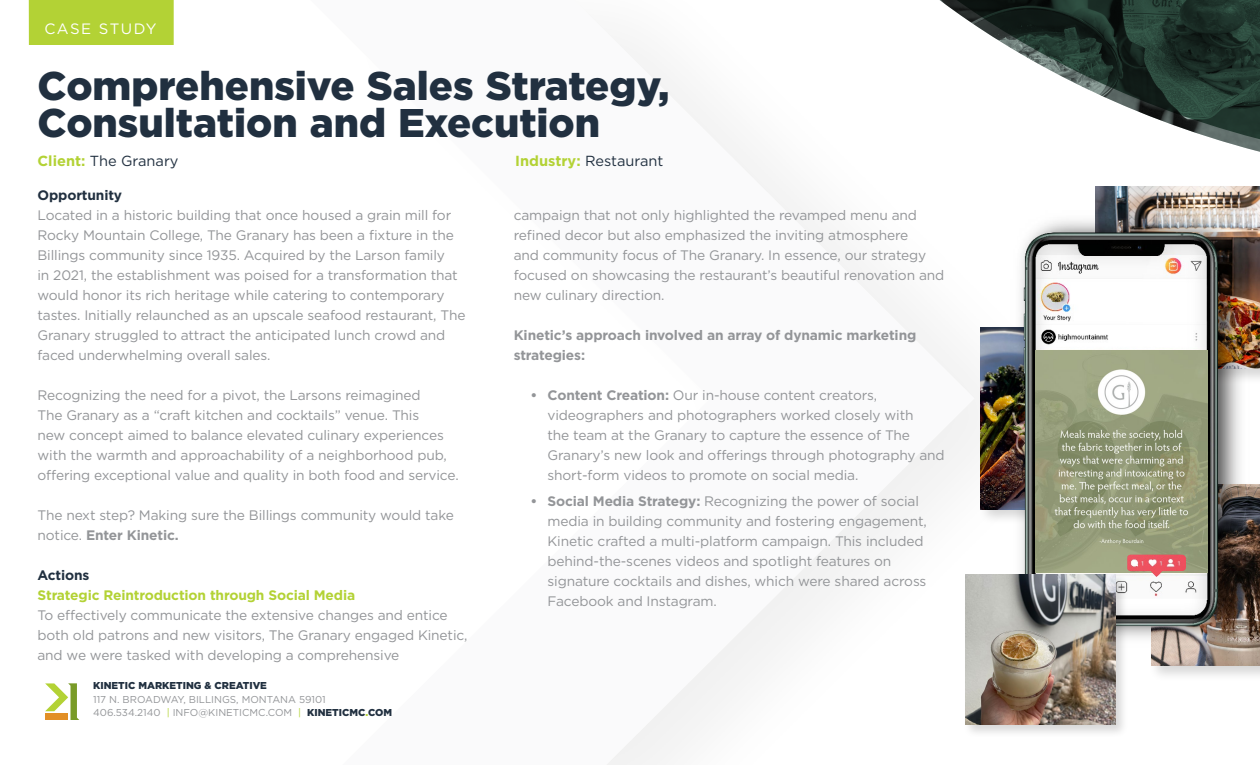
<style>
.page{position:relative;width:1260px;height:765px;background:#fff}
.page>*{position:absolute;margin:0;border:0;box-sizing:border-box;transform-origin:0 0}
.t1{font:900 40px/37.5px "Gotham";color:#213040}
.t2{font:15px "Gotham";letter-spacing:.095em;color:#fff}
.t3{font:14.62px "Gotham";color:#213040}
.t4{font:13.75px/20px "Gotham";letter-spacing:-.01em;color:#939598}
.t5{font:700 13.75px/20px "Gotham";letter-spacing:-.01em;color:#939598}
.t6{font:700 13.75px "Gotham";letter-spacing:-.01em;color:#b3d235}
.t7{font:700 13.75px "Gotham";letter-spacing:-.01em;color:#213040}
.t8{font:10px/13.8px "Gotham";color:#939598}
.t9{font:900 10px "Gotham";color:#213040}
.s1{font-weight:700;color:#b3d235}
.s2{font-weight:700}
.s3{color:#b3d235}
.s4{font-weight:900;color:#213040}
.s5{font-weight:900;color:#b3d235}
</style>
<div class="page">
<svg style="left:607px;top:44px;width:368px;height:721px"></svg>
<svg style="left:45px;top:683px;width:34px;height:37px"></svg>
<img style="left:1096px;top:187px;width:164px;height:181px">
<div style="left:29px;top:0;width:145px;height:45px;background:#b3d235"></div>
<svg style="left:920px;top:175px;width:340px;height:12px"></svg>
<svg style="left:920px;top:0;width:340px;height:175px"></svg>
<div style="left:1148px;top:482px;width:112px;height:201px;background:#000;opacity:.16"></div>
<img style="left:1151px;top:484px;width:109px;height:182px">
<div style="left:978px;top:324px;width:162px;height:202px;background:#000;opacity:.16"></div>
<img style="left:981px;top:327px;width:29px;height:182px">
<img style="left:1010px;top:211px;width:240px;height:436px">
<img style="left:1035px;top:350px;width:172px;height:250px">
<img style="left:1127px;top:555px;width:59px;height:22px">
<div style="left:963px;top:572px;width:166px;height:166px;background:#000;opacity:.16"></div>
<img style="left:965px;top:575px;width:150px;height:149px">
<p class="t2" style="left:44px;top:20px;width:114px">CASE STUDY</p>
<h1 class="t1" style="left:38px;top:66px;width:633px">Comprehensive Sales Strategy,<br>Consultation and Execution</h1>
<p class="t3" style="left:38px;top:152px;width:143px"><span class="s1">Client:</span> The Granary</p>
<p class="t3" style="left:515px;top:152px;width:150px"><span class="s1">Industry:</span> Restaurant</p>
<p class="t7" style="left:38px;top:188px;width:86px">Opportunity</p>
<p class="t4" style="left:38px;top:205px;width:430px">Located in a historic building that once housed a grain mill for Rocky Mountain College, The Granary has been a fixture in the Billings community since 1935. Acquired by the Larson family<br>in 2021, the establishment was poised for a transformation that would honor its rich heritage while catering to contemporary tastes. Initially relaunched as an upscale seafood restaurant, The Granary struggled to attract the anticipated lunch crowd and faced underwhelming overall sales.</p>
<p class="t4" style="left:38px;top:385px;width:423px">Recognizing the need for a pivot, the Larsons reimagined<br>The Granary as a “craft kitchen and cocktails” venue. This<br>new concept aimed to balance elevated culinary experiences with the warmth and approachability of a neighborhood pub, offering exceptional value and quality in both food and service.</p>
<p class="t4" style="left:38px;top:505px;width:418px">The next step? Making sure the Billings community would take notice. <span class="s2">Enter Kinetic.</span></p>
<p class="t7" style="left:38px;top:568px;width:54px">Actions</p>
<p class="t6" style="left:38px;top:588px;width:319px">Strategic Reintroduction through Social Media</p>
<p class="t4" style="left:38px;top:605px;width:432px">To effectively communicate the extensive changes and entice both old patrons and new visitors, The Granary engaged Kinetic, and we were tasked with developing a comprehensive</p>
<p class="t9" style="left:93px;top:678px;width:175px">KINETIC MARKETING &amp; CREATIVE</p>
<p class="t8" style="left:93px;top:692px;width:300px">117 N. BROADWAY, BILLINGS, MONTANA 59101<br>406.534.2140 <span class="s3">|</span> INFO@KINETICMC.COM <span class="s3">|</span> <span class="s4">KINETICMC</span><span class="s5">.</span><span class="s4">COM</span></p>
<p class="t4" style="left:514px;top:205px;width:432px">campaign that not only highlighted the revamped menu and refined decor but also emphasized the inviting atmosphere<br>and community focus of The Granary. In essence, our strategy focused on showcasing the restaurant’s beautiful renovation and new culinary direction.</p>
<p class="t5" style="left:514px;top:325px;width:404px">Kinetic’s approach involved an array of dynamic marketing strategies:</p>
<p class="t4" style="left:547px;top:385px;width:399px;text-indent:-17px"><span class="s2">• Content Creation:</span> Our in-house content creators, videographers and photographers worked closely with<br>the team at the Granary to capture the essence of The Granary’s new look and offerings through photography and short-form videos to promote on social media.</p>
<p class="t4" style="left:547px;top:491px;width:381px;text-indent:-17px"><span class="s2">• Social Media Strategy:</span> Recognizing the power of social media in building community and fostering engagement, Kinetic crafted a multi-platform campaign. This included behind-the-scenes videos and spotlight features on signature cocktails and dishes, which were shared across Facebook and Instagram.</p>
</div>
